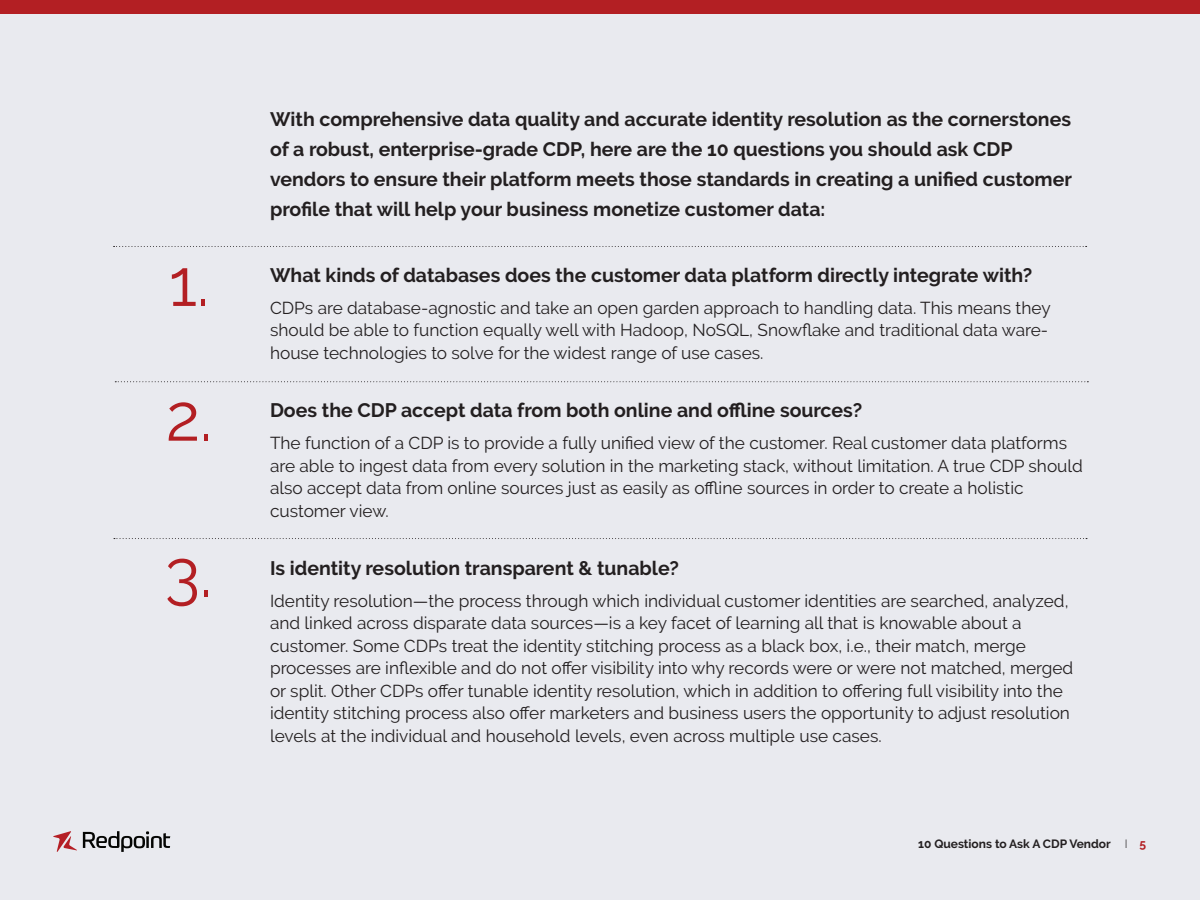
<style>
.page{position:relative;width:1200px;height:900px;background:#fff}
.page>*{position:absolute;margin:0;border:0;box-sizing:border-box;transform-origin:0 0}
.large_number{font:66px "Raleway";color:#b31f23}
.Intro_Text{font:700 19.5px/30px "Raleway";color:#231f20}
.Body_text_-_question{font:700 19.5px "Raleway";color:#231f20}
.Body_text_-_answers{font:17.25px/22.5px "Raleway";color:#231f20}
.t1{font:700 12px "Raleway";color:#231f20}
.s1{font-weight:300}
.s2{color:#b31f23}
</style>
<div class="page">
<div style="left:0;top:3px;width:1200px;height:897px;background:#e9eaef"></div>
<div style="left:0;top:0;width:1200px;height:14px;background:#b31f23"></div>
<svg style="left:53px;top:831px;width:24px;height:21px"></svg>
<svg style="left:83px;top:831px;width:87px;height:21px"></svg>
<svg style="left:114px;top:246px;width:973px;height:1px"></svg>
<svg style="left:115px;top:381px;width:973px;height:1px"></svg>
<svg style="left:114px;top:538px;width:973px;height:1px"></svg>
<p class="Intro_Text" style="left:270px;top:105px;width:803px">With comprehensive data quality and accurate identity resolution as the cornerstones of a robust, enterprise-grade CDP, here are the 10 questions you should ask CDP vendors to ensure their platform meets those standards in creating a unified customer profile that will help your business monetize customer data:</p>
<p class="large_number" style="left:169px;top:244px;width:42px">1.</p>
<p class="Body_text_-_question" style="left:270px;top:264px;width:764px">What kinds of databases does the customer data platform directly integrate with?</p>
<p class="Body_text_-_answers" style="left:270px;top:296px;width:782px">CDPs are database-agnostic and take an open garden approach to handling data. This means they should be able to function equally well with Hadoop, NoSQL, Snowflake and traditional data ware&shy;house technologies to solve for the widest range of use cases.</p>
<p class="large_number" style="left:166px;top:379px;width:48px">2.</p>
<p class="Body_text_-_question" style="left:270px;top:399px;width:594px">Does the CDP accept data from both online and offline sources?</p>
<p class="Body_text_-_answers" style="left:270px;top:431px;width:814px">The function of a CDP is to provide a fully unified view of the customer. Real customer data platforms are able to ingest data from every solution in the marketing stack, without limitation. A true CDP should also accept data from online sources just as easily as offline sources in order to create a holistic customer view.</p>
<p class="large_number" style="left:165px;top:535px;width:49px">3.</p>
<p class="Body_text_-_question" style="left:270px;top:557px;width:410px">Is identity resolution transparent &amp; tunable?</p>
<p class="Body_text_-_answers" style="left:270px;top:589px;width:805px">Identity resolution—the process through which individual customer identities are searched, analyzed, and linked across disparate data sources—is a key facet of learning all that is knowable about a customer. Some CDPs treat the identity stitching process as a black box, i.e., their match, merge processes are inflexible and do not offer visibility into why records were or were not matched, merged or split. Other CDPs offer tunable identity resolution, which in addition to offering full visibility into the identity stitching process also offer marketers and business users the opportunity to adjust resolution levels at the individual and household levels, even across multiple use cases.</p>
<p class="t1" style="left:918px;top:836px;width:229px">10 Questions to Ask A CDP Vendor <span class="s1">I</span> <span class="s2">5</span></p>
</div>
